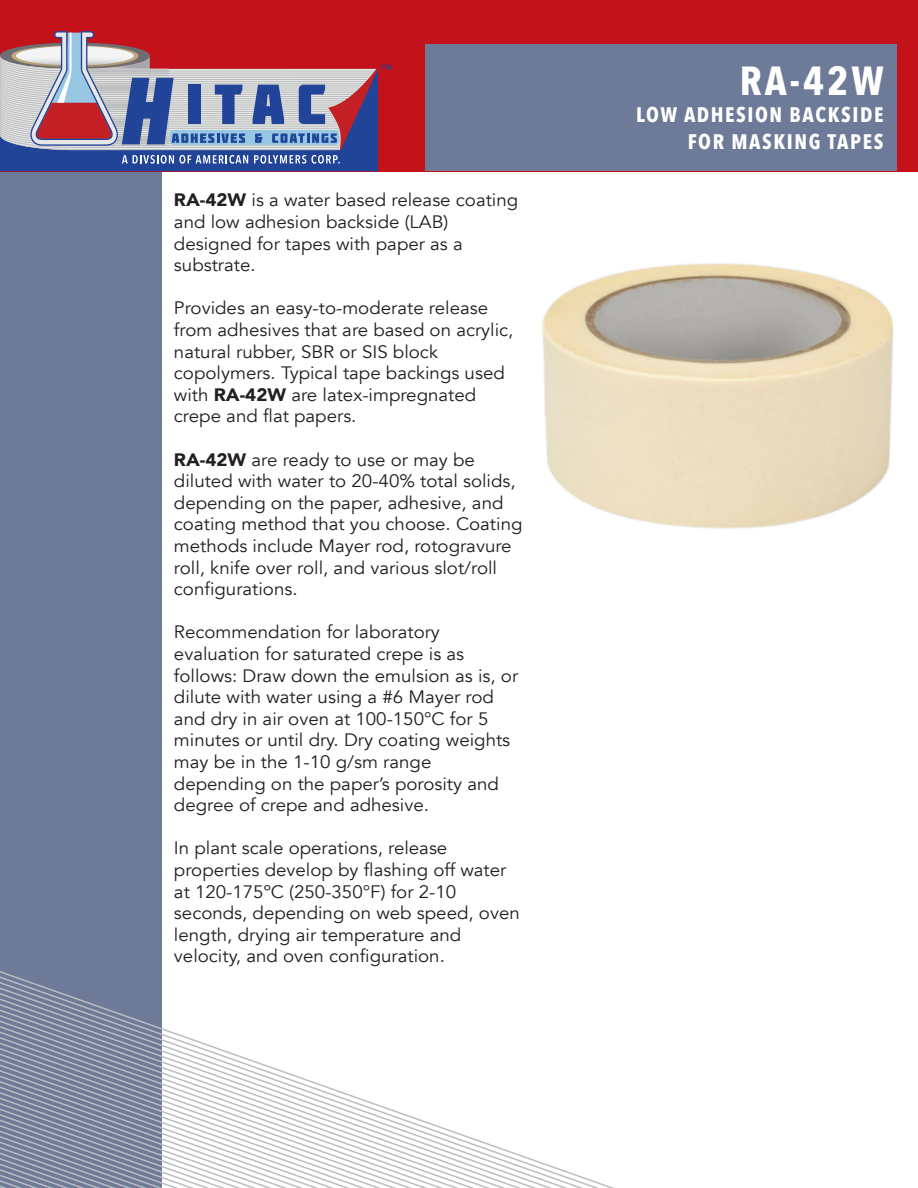
<style>
.page{position:relative;width:918px;height:1188px;background:#fff}
.page>*{position:absolute;margin:0;border:0;box-sizing:border-box;transform-origin:0 0}
.t1{font:700 40.5px "Avenir Next Condensed";color:#fff}
.t2{font:700 21px/27px "Avenir Next Condensed";letter-spacing:.075em;color:#fff;text-align:right}
.t3{font:18px/21.6px "Avenir";color:#231f20;scale:1.04 1}
.s1{font-weight:900}
</style>
<div class="page">
<div style="left:0;top:0;width:162px;height:1188px;background:#6d7a98"></div>
<svg style="left:0;top:1038px;width:204px;height:5px"></svg>
<svg style="left:0;top:1047px;width:229px;height:5px"></svg>
<svg style="left:0;top:1052px;width:243px;height:5px"></svg>
<svg style="left:0;top:1057px;width:257px;height:5px"></svg>
<svg style="left:0;top:1062px;width:272px;height:5px"></svg>
<svg style="left:0;top:1067px;width:286px;height:5px"></svg>
<svg style="left:0;top:1072px;width:300px;height:5px"></svg>
<svg style="left:0;top:1077px;width:314px;height:5px"></svg>
<svg style="left:0;top:1082px;width:328px;height:5px"></svg>
<svg style="left:0;top:1087px;width:342px;height:5px"></svg>
<svg style="left:0;top:1092px;width:354px;height:4px"></svg>
<svg style="left:0;top:1096px;width:368px;height:5px"></svg>
<svg style="left:0;top:1101px;width:614px;height:87px"></svg>
<div style="left:0;top:0;width:918px;height:171px;background:#c4121a"></div>
<div style="left:426px;top:44px;width:471px;height:127px;background:#6d7a98"></div>
<svg style="left:0;top:31px;width:392px;height:140px"></svg>
<img style="left:542px;top:263px;width:352px;height:266px">
<p class="t3" style="left:174px;top:190px;width:333px"><span class="s1">RA-42W</span> is a water based release coating and low adhesion backside (LAB) designed for tapes with paper as a substrate.</p>
<p class="t3" style="left:174px;top:298px;width:328px">Provides an easy-to-moderate release from adhesives that are based on acrylic, natural rubber, SBR or SIS block copolymers. Typical tape backings used with <span class="s1">RA-42W</span> are latex-impregnated crepe and flat papers.</p>
<p class="t3" style="left:174px;top:449px;width:337px"><span class="s1">RA-42W</span> are ready to use or may be diluted with water to 20-40% total solids, depending on the paper, adhesive, and coating method that you choose. Coating methods include Mayer rod, rotogravure roll, knife over roll, and various slot/roll configurations.</p>
<p class="t3" style="left:174px;top:622px;width:333px">Recommendation for laboratory evaluation for saturated crepe is as follows: Draw down the emulsion as is, or dilute with water using a #6 Mayer rod and dry in air oven at 100-150°C for 5 minutes or until dry. Dry coating weights may be in the 1-10 g/sm range depending on the paper’s porosity and degree of crepe and adhesive.</p>
<p class="t3" style="left:174px;top:838px;width:334px">In plant scale operations, release properties develop by flashing off water at 120-175ºC (250-350°F) for 2-10 seconds, depending on web speed, oven length, drying air temperature and velocity, and oven configuration.</p>
<h1 class="t1" style="left:740px;top:56px;width:146px">RA-42W</h1>
<p class="t2" style="left:636px;top:101px;width:249px">LOW ADHESION BACKSIDE<br>FOR MASKING TAPES</p>
</div>
